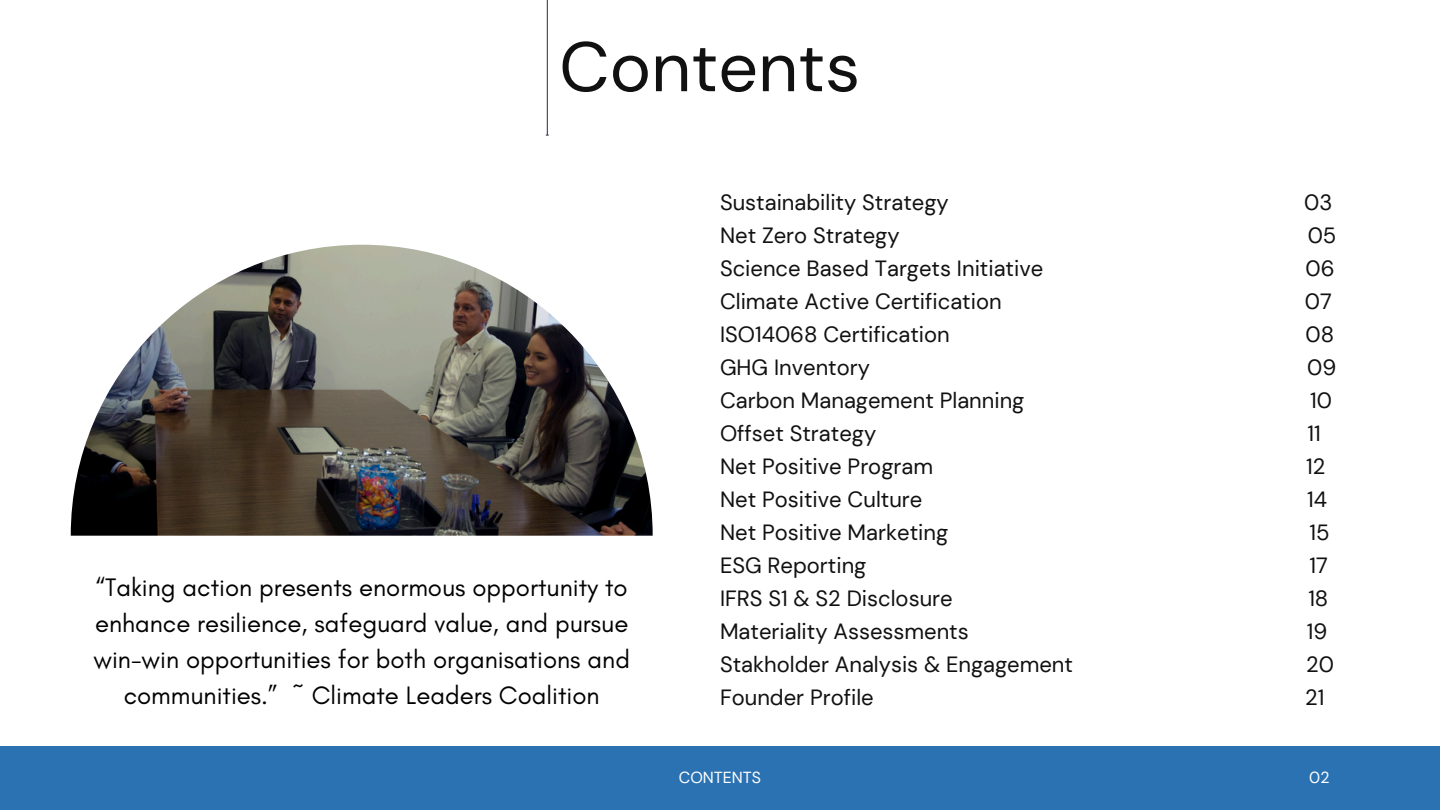
<style>
.page{position:relative;width:1440px;height:810px;background:#fff}
.page>*{position:absolute;margin:0;border:0;box-sizing:border-box;transform-origin:0 0}
.t1{font:70px "DM Sans";color:#111}
.t2{font:25.7px/36px "Glacial Indifference";color:#000;text-align:center}
.t3{font:22px "DM Sans";color:#111}
.t4{font:16px "DM Sans";color:#fff}
</style>
<div class="page">
<hr style="left:547px;top:0;width:1px;height:135px;background:#25293c">
<img style="left:71px;top:245px;width:582px;height:291px">
<div style="left:0;top:746px;width:1440px;height:64px;background:#2b72b2"></div>
<h3 class="t1" style="left:559px;top:22px;width:302px">Contents</h3>
<p class="t2" style="left:93px;top:569px;width:538px">“Taking action presents enormous opportunity to enhance resilience, safeguard value, and pursue win-win opportunities for both organisations and communities.” ~ Climate Leaders Coalition</p>
<p class="t3" style="left:720px;top:188px;width:230px">Sustainability Strategy</p>
<p class="t3" style="left:1304px;top:188px;width:30px">03</p>
<p class="t3" style="left:720px;top:221px;width:181px">Net Zero Strategy</p>
<p class="t3" style="left:1308px;top:221px;width:30px">05</p>
<p class="t3" style="left:720px;top:254px;width:325px">Science Based Targets Initiative</p>
<p class="t3" style="left:1306px;top:254px;width:31px">06</p>
<p class="t3" style="left:720px;top:287px;width:283px">Climate Active Certification</p>
<p class="t3" style="left:1305px;top:287px;width:28px">07</p>
<p class="t3" style="left:720px;top:320px;width:231px">ISO14068 Certification</p>
<p class="t3" style="left:1305px;top:320px;width:30px">08</p>
<p class="t3" style="left:720px;top:353px;width:152px">GHG Inventory</p>
<p class="t3" style="left:1307px;top:353px;width:31px">09</p>
<p class="t3" style="left:720px;top:386px;width:306px">Carbon Management Planning</p>
<p class="t3" style="left:1310px;top:386px;width:23px">10</p>
<p class="t3" style="left:720px;top:419px;width:158px">Offset Strategy</p>
<p class="t3" style="left:1308px;top:419px;width:15px">11</p>
<p class="t3" style="left:720px;top:452px;width:215px">Net Positive Program</p>
<p class="t3" style="left:1306px;top:452px;width:21px">12</p>
<p class="t3" style="left:720px;top:485px;width:204px">Net Positive Culture</p>
<p class="t3" style="left:1307px;top:485px;width:21px">14</p>
<p class="t3" style="left:720px;top:518px;width:230px">Net Positive Marketing</p>
<p class="t3" style="left:1310px;top:518px;width:22px">15</p>
<p class="t3" style="left:720px;top:551px;width:148px">ESG Reporting</p>
<p class="t3" style="left:1309px;top:551px;width:20px">17</p>
<p class="t3" style="left:720px;top:584px;width:234px">IFRS S1 &amp; S2 Disclosure</p>
<p class="t3" style="left:1308px;top:584px;width:22px">18</p>
<p class="t3" style="left:720px;top:617px;width:250px">Materiality Assessments</p>
<p class="t3" style="left:1307px;top:617px;width:22px">19</p>
<p class="t3" style="left:720px;top:650px;width:355px">Stakholder Analysis &amp; Engagement</p>
<p class="t3" style="left:1306px;top:650px;width:29px">20</p>
<p class="t3" style="left:720px;top:683px;width:155px">Founder Profile</p>
<p class="t3" style="left:1305px;top:683px;width:21px">21</p>
<h2 class="t4" style="left:679px;top:767px;width:84px">CONTENTS</h2>
<p class="t4" style="left:1309px;top:767px;width:22px">02</p>
</div>
